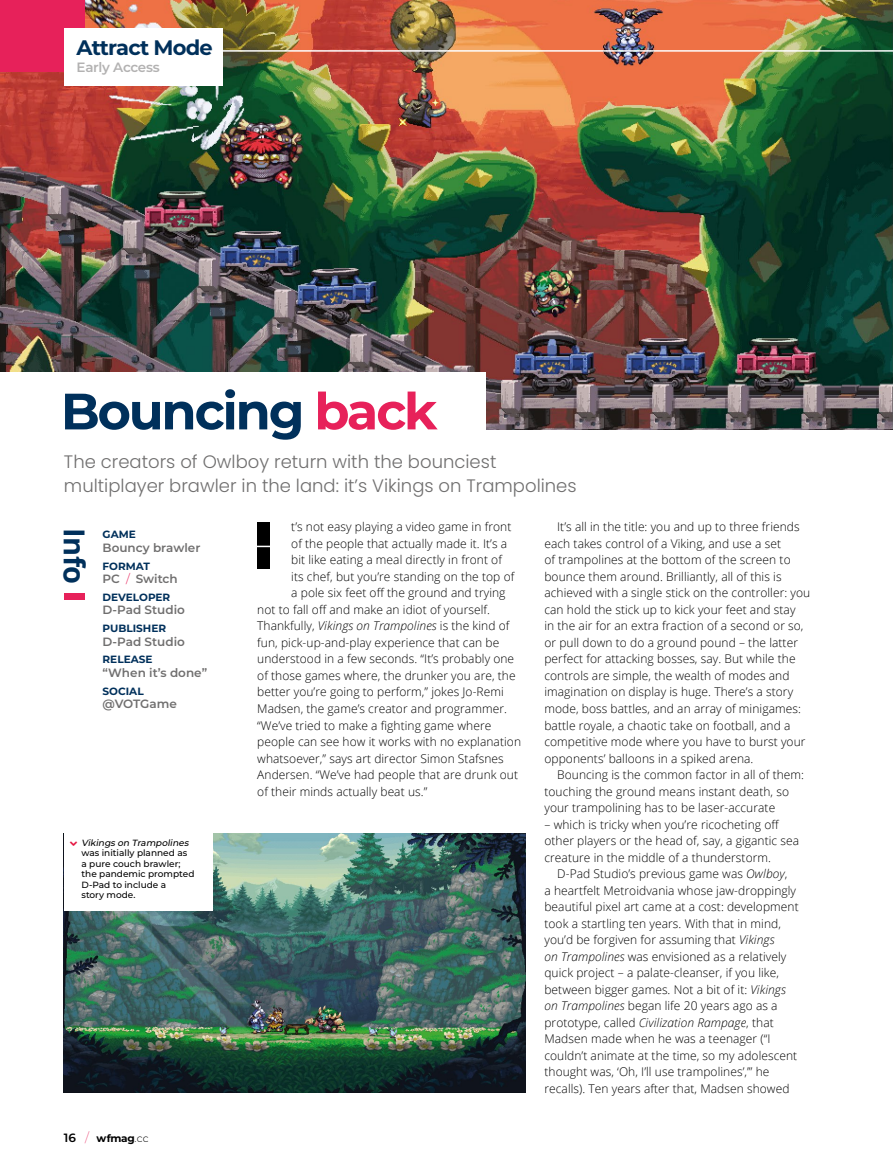
<style>
.page{position:relative;width:893px;height:1174px;background:#fff}
.page>*{position:absolute;margin:0;border:0;box-sizing:border-box;transform-origin:0 0}
.t1{font:800 65.25px "Open Sans";color:#000}
.t2{font:700 51px "Montserrat";letter-spacing:-.045em;color:#00305b}
.t3{font:700 28.95px "Open Sans";color:#00305b}
.t4{font:700 21px "Montserrat";letter-spacing:-.04em;color:#00305b}
.t5{font:300 18px/24px "Poppins";color:#706f6f}
.t6{font:600 13.5px "Montserrat";letter-spacing:-.025em;color:#b3b2b2}
.t7{font:300 12px/16.5px "Open Sans";letter-spacing:.005em;color:#000}
.t8{font:600 12px "Montserrat";color:#706f6f}
.t9{font:700 10.5px "Montserrat";color:#00305b}
.t10{font:700 10.5px "Montserrat";letter-spacing:-.02em;color:#000}
.t11{font:500 9px/10.5px "Montserrat";color:#000}
.t12{font:italic 500 9px "Montserrat";color:#000}
.s1{color:#e7215a}
.s2{font-style:italic}
.s3{font-weight:300;color:#e7215a}
.s4{font-weight:600;font-size:12px}
.s5{font-weight:200;font-size:12.9px;color:#e7215a}
.s6{font-weight:300}
</style>
<div class="page">
<img style="left:0;top:0;width:893px;height:429px">
<div style="left:0;top:372px;width:486px;height:77px;background:#fff"></div>
<div style="left:64px;top:593px;width:21px;height:6px;background:#e7215a"></div>
<img style="left:64px;top:833px;width:461px;height:259px">
<div style="left:64px;top:828px;width:148px;height:83px;background:#fff"></div>
<div style="left:0;top:0;width:85px;height:72px;background:#e7215a"></div>
<div style="left:64px;top:29px;width:159px;height:57px;background:#fff"></div>
<hr style="left:218px;top:51px;width:675px;height:1px;background:#fff">
<h3 class="t4" style="left:77px;top:33px;width:137px">Attract Mode</h3>
<p class="t6" style="left:77px;top:58px;width:85px">Early Access</p>
<h2 class="t2" style="left:61px;top:374px;width:378px">Bouncing <span class="s1">back</span></h2>
<h3 class="t5" style="left:64px;top:450px;width:514px">The creators of Owlboy return with the bounciest multiplayer brawler in the land: it’s Vikings on Trampolines</h3>
<h1 class="t1" style="left:252px;top:495px;width:24px">I</h1>
<p class="t7" style="left:291px;top:518px;width:222px">t’s not easy playing a video game in front</p>
<p class="t7" style="left:544px;top:518px;width:267px;text-indent:13px">It’s all in the title: you and up to three friends each takes control of a Viking, and use a set<br>of trampolines at the bottom of the screen to bounce them around. Brilliantly, all of this is achieved with a single stick on the controller: you can hold the stick up to kick your feet and stay<br>in the air for an extra fraction of a second or so, or pull down to do a ground pound – the latter perfect for attacking bosses, say. But while the controls are simple, the wealth of modes and imagination on display is huge. There’s a story mode, boss battles, and an array of minigames: battle royale, a chaotic take on football, and a competitive mode where you have to burst your opponents’ balloons in a spiked arena.</p>
<p class="t7" style="left:544px;top:766px;width:261px;text-indent:13px">Bouncing is the common factor in all of them: touching the ground means instant death, so your trampolining has to be laser-accurate</p>
<p class="t7" style="left:544px;top:815px;width:256px">– which is tricky when you’re ricocheting off other players or the head of, say, a gigantic sea creature in the middle of a thunderstorm.</p>
<p class="t7" style="left:544px;top:865px;width:256px;text-indent:13px">D-Pad Studio’s previous game was <span class="s2">Owlboy</span>,<br>a heartfelt Metroidvania whose jaw-droppingly beautiful pixel art came at a cost: development took a startling ten years. With that in mind, you’d be forgiven for assuming that <span class="s2">Vikings<br>on Trampolines</span> was envisioned as a relatively quick project – a palate-cleanser, if you like, between bigger games. Not a bit of it: <span class="s2">Vikings on Trampolines</span> began life 20 years ago as a prototype, called <span class="s2">Civilization Rampage</span>, that Madsen made when he was a teenager (“I couldn’t animate at the time, so my adolescent thought was, ‘Oh, I’ll use trampolines’,’” he recalls). Ten years after that, Madsen showed</p>
<h3 class="t3" style="left:95px;top:528px;width:57px;rotate:90deg">Info</h3>
<p class="t9" style="left:103px;top:527px;width:35px">GAME</p>
<p class="t7" style="left:291px;top:535px;width:217px">of the people that actually made it. It’s a</p>
<p class="t7" style="left:291px;top:551px;width:212px">bit like eating a meal directly in front of</p>
<p class="t7" style="left:291px;top:568px;width:225px">its chef, but you’re standing on the top of</p>
<p class="t7" style="left:291px;top:584px;width:216px">a pole six feet off the ground and trying</p>
<p class="t7" style="left:257px;top:601px;width:234px">not to fall off and make an idiot of yourself.</p>
<p class="t7" style="left:257px;top:617px;width:254px">Thankfully, <span class="s2">Vikings on Trampolines</span> is the kind of</p>
<p class="t7" style="left:257px;top:634px;width:243px">fun, pick-up-and-play experience that can be</p>
<p class="t7" style="left:257px;top:650px;width:258px">understood in a few seconds. “It’s probably one</p>
<p class="t7" style="left:257px;top:667px;width:260px">of those games where, the drunker you are, the</p>
<p class="t7" style="left:257px;top:683px;width:248px">better you’re going to perform,” jokes Jo-Remi</p>
<p class="t7" style="left:257px;top:700px;width:251px">Madsen, the game’s creator and programmer.</p>
<p class="t7" style="left:257px;top:716px;width:236px">“We’ve tried to make a fighting game where</p>
<p class="t7" style="left:257px;top:733px;width:265px">people can see how it works with no explanation</p>
<p class="t7" style="left:257px;top:749px;width:248px">whatsoever,” says art director Simon Stafsnes</p>
<p class="t7" style="left:257px;top:766px;width:262px">Andersen. “We’ve had people that are drunk out</p>
<p class="t7" style="left:257px;top:782px;width:172px">of their minds actually beat us.”</p>
<p class="t8" style="left:103px;top:539px;width:99px">Bouncy brawler</p>
<p class="t9" style="left:103px;top:558px;width:49px">FORMAT</p>
<p class="t8" style="left:103px;top:570px;width:77px">PC <span class="s3">/</span> Switch</p>
<p class="t9" style="left:103px;top:589px;width:69px">DEVELOPER</p>
<p class="t8" style="left:103px;top:601px;width:84px">D-Pad Studio</p>
<p class="t9" style="left:103px;top:621px;width:65px">PUBLISHER</p>
<p class="t8" style="left:103px;top:633px;width:84px">D-Pad Studio</p>
<p class="t9" style="left:103px;top:652px;width:51px">RELEASE</p>
<p class="t8" style="left:103px;top:664px;width:106px">“When it’s done”</p>
<p class="t9" style="left:103px;top:683px;width:43px">SOCIAL</p>
<p class="t8" style="left:103px;top:695px;width:76px">@VOTGame</p>
<p class="t12" style="left:81px;top:836px;width:111px">Vikings on Trampolines</p>
<p class="t11" style="left:81px;top:847px;width:114px">was initially planned as a pure couch brawler; the pandemic prompted<br>D-Pad to include a<br>story mode.</p>
<p class="t10" style="left:64px;top:1130px;width:86px"><span class="s4">16</span> <span class="s5">/</span> wfmag<span class="s6">.cc</span></p>
</div>
